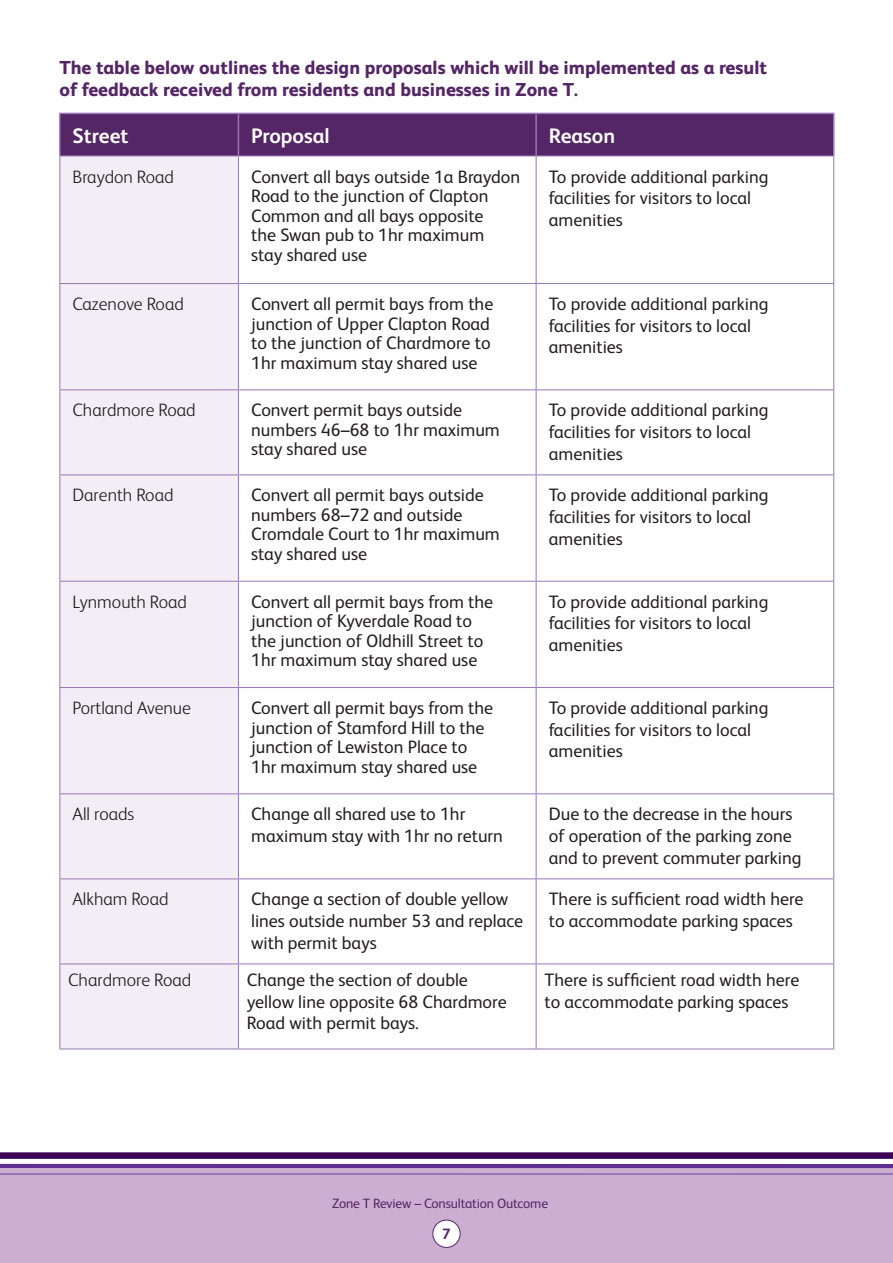
<style>
.page{position:relative;width:893px;height:1263px;background:#fff}
.page>*{position:absolute;margin:0;border:0;box-sizing:border-box;transform-origin:0 0}
.t1{font:700 21px "FS Albert";color:#fff}
.t2{font:800 18.75px/22.5px "FS Albert";color:#552666}
.t3{font:18px/21.6px "FS Albert";color:#231f20}
.t4{font:300 18px "FS Albert";color:#231f20}
.t5{font:700 15px "FS Albert";color:#552666}
.t6{font:13.5px "FS Albert";letter-spacing:-.01em;color:#552666}
</style>
<div class="page">
<div style="left:0;top:1165px;width:893px;height:98px;background:#ccaed2"></div>
<div style="left:433px;top:1220px;width:27px;height:27px;background:#fff;border-radius:50%"></div>
<div style="left:432px;top:1220px;width:28px;height:28px;border:1px solid #552666;border-radius:50%"></div>
<svg style="left:0;top:1152px;width:893px;height:23px"></svg>
<div style="left:61px;top:114px;width:772px;height:42px;background:#552666"></div>
<div style="left:60px;top:157px;width:178px;height:891px;background:#f3edf5"></div>
<svg style="left:239px;top:157px;width:594px;height:891px"></svg>
<hr style="left:59px;top:113px;width:179px;height:1px;background:#9777b5">
<hr style="left:59px;top:114px;width:2px;height:42px;background:#9777b5">
<hr style="left:238px;top:113px;width:298px;height:1px;background:#9777b5">
<hr style="left:238px;top:114px;width:1px;height:42px;background:#9777b5">
<hr style="left:536px;top:113px;width:298px;height:1px;background:#9777b5">
<hr style="left:535px;top:114px;width:2px;height:42px;background:#9777b5">
<hr style="left:833px;top:114px;width:1px;height:42px;background:#9777b5">
<hr style="left:59px;top:156px;width:179px;height:1px;background:#9777b5">
<hr style="left:59px;top:156px;width:1px;height:127px;background:#9777b5">
<hr style="left:238px;top:156px;width:298px;height:1px;background:#9777b5">
<hr style="left:238px;top:156px;width:1px;height:127px;background:#9777b5">
<hr style="left:536px;top:156px;width:298px;height:1px;background:#9777b5">
<hr style="left:536px;top:156px;width:1px;height:127px;background:#9777b5">
<hr style="left:833px;top:156px;width:1px;height:127px;background:#9777b5">
<hr style="left:59px;top:283px;width:179px;height:1px;background:#9777b5">
<hr style="left:59px;top:284px;width:1px;height:105px;background:#9777b5">
<hr style="left:238px;top:283px;width:298px;height:1px;background:#9777b5">
<hr style="left:238px;top:284px;width:1px;height:105px;background:#9777b5">
<hr style="left:536px;top:283px;width:298px;height:1px;background:#9777b5">
<hr style="left:536px;top:284px;width:1px;height:105px;background:#9777b5">
<hr style="left:833px;top:284px;width:1px;height:105px;background:#9777b5">
<hr style="left:59px;top:389px;width:179px;height:1px;background:#9777b5">
<hr style="left:59px;top:390px;width:1px;height:84px;background:#9777b5">
<hr style="left:238px;top:389px;width:298px;height:1px;background:#9777b5">
<hr style="left:238px;top:390px;width:1px;height:84px;background:#9777b5">
<hr style="left:536px;top:389px;width:298px;height:1px;background:#9777b5">
<hr style="left:536px;top:390px;width:1px;height:84px;background:#9777b5">
<hr style="left:833px;top:390px;width:1px;height:84px;background:#9777b5">
<hr style="left:59px;top:474px;width:179px;height:1px;background:#9777b5">
<hr style="left:59px;top:475px;width:1px;height:106px;background:#9777b5">
<hr style="left:238px;top:474px;width:298px;height:1px;background:#9777b5">
<hr style="left:238px;top:475px;width:1px;height:106px;background:#9777b5">
<hr style="left:536px;top:474px;width:298px;height:1px;background:#9777b5">
<hr style="left:536px;top:475px;width:1px;height:106px;background:#9777b5">
<hr style="left:833px;top:475px;width:1px;height:106px;background:#9777b5">
<hr style="left:59px;top:581px;width:179px;height:1px;background:#9777b5">
<hr style="left:59px;top:582px;width:1px;height:105px;background:#9777b5">
<hr style="left:238px;top:581px;width:298px;height:1px;background:#9777b5">
<hr style="left:238px;top:582px;width:1px;height:105px;background:#9777b5">
<hr style="left:536px;top:581px;width:298px;height:1px;background:#9777b5">
<hr style="left:536px;top:582px;width:1px;height:105px;background:#9777b5">
<hr style="left:833px;top:582px;width:1px;height:105px;background:#9777b5">
<hr style="left:59px;top:687px;width:179px;height:1px;background:#9777b5">
<hr style="left:59px;top:688px;width:1px;height:105px;background:#9777b5">
<hr style="left:238px;top:687px;width:298px;height:1px;background:#9777b5">
<hr style="left:238px;top:688px;width:1px;height:105px;background:#9777b5">
<hr style="left:536px;top:687px;width:298px;height:1px;background:#9777b5">
<hr style="left:536px;top:688px;width:1px;height:105px;background:#9777b5">
<hr style="left:833px;top:688px;width:1px;height:105px;background:#9777b5">
<hr style="left:59px;top:793px;width:179px;height:1px;background:#9777b5">
<hr style="left:59px;top:794px;width:1px;height:84px;background:#9777b5">
<hr style="left:238px;top:793px;width:298px;height:1px;background:#9777b5">
<hr style="left:238px;top:794px;width:1px;height:84px;background:#9777b5">
<hr style="left:536px;top:793px;width:298px;height:1px;background:#9777b5">
<hr style="left:536px;top:794px;width:1px;height:84px;background:#9777b5">
<hr style="left:833px;top:794px;width:1px;height:84px;background:#9777b5">
<hr style="left:59px;top:879px;width:1px;height:84px;background:#9777b5">
<hr style="left:59px;top:964px;width:1px;height:84px;background:#9777b5">
<hr style="left:59px;top:878px;width:179px;height:1px;background:#9777b5">
<hr style="left:238px;top:878px;width:298px;height:1px;background:#9777b5">
<hr style="left:536px;top:878px;width:298px;height:1px;background:#9777b5">
<hr style="left:238px;top:879px;width:1px;height:84px;background:#9777b5">
<hr style="left:536px;top:879px;width:1px;height:84px;background:#9777b5">
<hr style="left:833px;top:879px;width:1px;height:84px;background:#9777b5">
<hr style="left:238px;top:964px;width:1px;height:84px;background:#9777b5">
<hr style="left:536px;top:964px;width:1px;height:84px;background:#9777b5">
<hr style="left:833px;top:964px;width:1px;height:84px;background:#9777b5">
<hr style="left:59px;top:963px;width:179px;height:1px;background:#9777b5">
<hr style="left:238px;top:963px;width:298px;height:1px;background:#9777b5">
<hr style="left:536px;top:963px;width:298px;height:1px;background:#9777b5">
<hr style="left:59px;top:1048px;width:179px;height:1px;background:#9777b5">
<hr style="left:238px;top:1048px;width:298px;height:1px;background:#9777b5">
<hr style="left:536px;top:1048px;width:298px;height:1px;background:#9777b5">
<p class="t2" style="left:60px;top:55px;width:709px">The table below outlines the design proposals which will be implemented as a result of feedback received from residents and businesses in Zone T.</p>
<p class="t1" style="left:73px;top:121px;width:57px">Street</p>
<p class="t1" style="left:251px;top:121px;width:80px">Proposal</p>
<p class="t1" style="left:549px;top:121px;width:68px">Reason</p>
<p class="t4" style="left:73px;top:165px;width:103px">Braydon Road</p>
<p class="t3" style="left:251px;top:166px;width:270px;line-height:19.5px">Convert all bays outside 1a Braydon<br>Road to the junction of Clapton<br>Common and all bays opposite<br>the Swan pub to 1hr maximum stay shared use</p>
<p class="t3" style="left:549px;top:165px;width:221px">To provide additional parking facilities for visitors to local amenities</p>
<p class="t4" style="left:73px;top:292px;width:113px">Cazenove Road</p>
<p class="t3" style="left:251px;top:293px;width:244px;line-height:19.5px">Convert all permit bays from the junction of Upper Clapton Road to the junction of Chardmore to<br>1hr maximum stay shared use</p>
<p class="t3" style="left:549px;top:292px;width:221px">To provide additional parking facilities for visitors to local amenities</p>
<p class="t4" style="left:73px;top:398px;width:125px">Chardmore Road</p>
<p class="t3" style="left:251px;top:400px;width:250px;line-height:19.5px">Convert permit bays outside numbers 46–68 to 1hr maximum stay shared use</p>
<p class="t3" style="left:549px;top:399px;width:221px">To provide additional parking facilities for visitors to local amenities</p>
<p class="t4" style="left:73px;top:483px;width:102px">Darenth Road</p>
<p class="t3" style="left:251px;top:485px;width:250px;line-height:19.5px">Convert all permit bays outside numbers 68–72 and outside<br>Cromdale Court to 1hr maximum stay shared use</p>
<p class="t3" style="left:549px;top:484px;width:221px">To provide additional parking facilities for visitors to local amenities</p>
<p class="t4" style="left:73px;top:590px;width:116px">Lynmouth Road</p>
<p class="t3" style="left:251px;top:591px;width:244px;line-height:19.5px">Convert all permit bays from the junction of Kyverdale Road to the junction of Oldhill Street to<br>1hr maximum stay shared use</p>
<p class="t3" style="left:549px;top:590px;width:221px">To provide additional parking facilities for visitors to local amenities</p>
<p class="t4" style="left:73px;top:696px;width:120px">Portland Avenue</p>
<p class="t3" style="left:251px;top:697px;width:244px;line-height:19.5px">Convert all permit bays from the junction of Stamford Hill to the junction of Lewiston Place to<br>1hr maximum stay shared use</p>
<p class="t3" style="left:549px;top:696px;width:221px">To provide additional parking facilities for visitors to local amenities</p>
<p class="t4" style="left:72px;top:802px;width:63px">All roads</p>
<p class="t3" style="left:251px;top:802px;width:253px">Change all shared use to 1hr maximum stay with 1hr no return</p>
<p class="t3" style="left:549px;top:802px;width:254px">Due to the decrease in the hours of operation of the parking zone and to prevent commuter parking</p>
<p class="t4" style="left:72px;top:887px;width:98px">Alkham Road</p>
<p class="t3" style="left:251px;top:887px;width:274px">Change a section of double yellow lines outside number 53 and replace with permit bays</p>
<p class="t3" style="left:549px;top:887px;width:256px">There is sufficient road width here to accommodate parking spaces</p>
<p class="t4" style="left:68px;top:968px;width:125px">Chardmore Road</p>
<p class="t3" style="left:247px;top:968px;width:261px">Change the section of double yellow line opposite 68 Chardmore<br>Road with permit bays.</p>
<p class="t3" style="left:544px;top:968px;width:256px">There is sufficient road width here to accommodate parking spaces</p>
<p class="t6" style="left:332px;top:1194px;width:217px">Zone T Review – Consultation Outcome</p>
<p class="t5" style="left:442px;top:1223px;width:10px">7</p>
</div>
